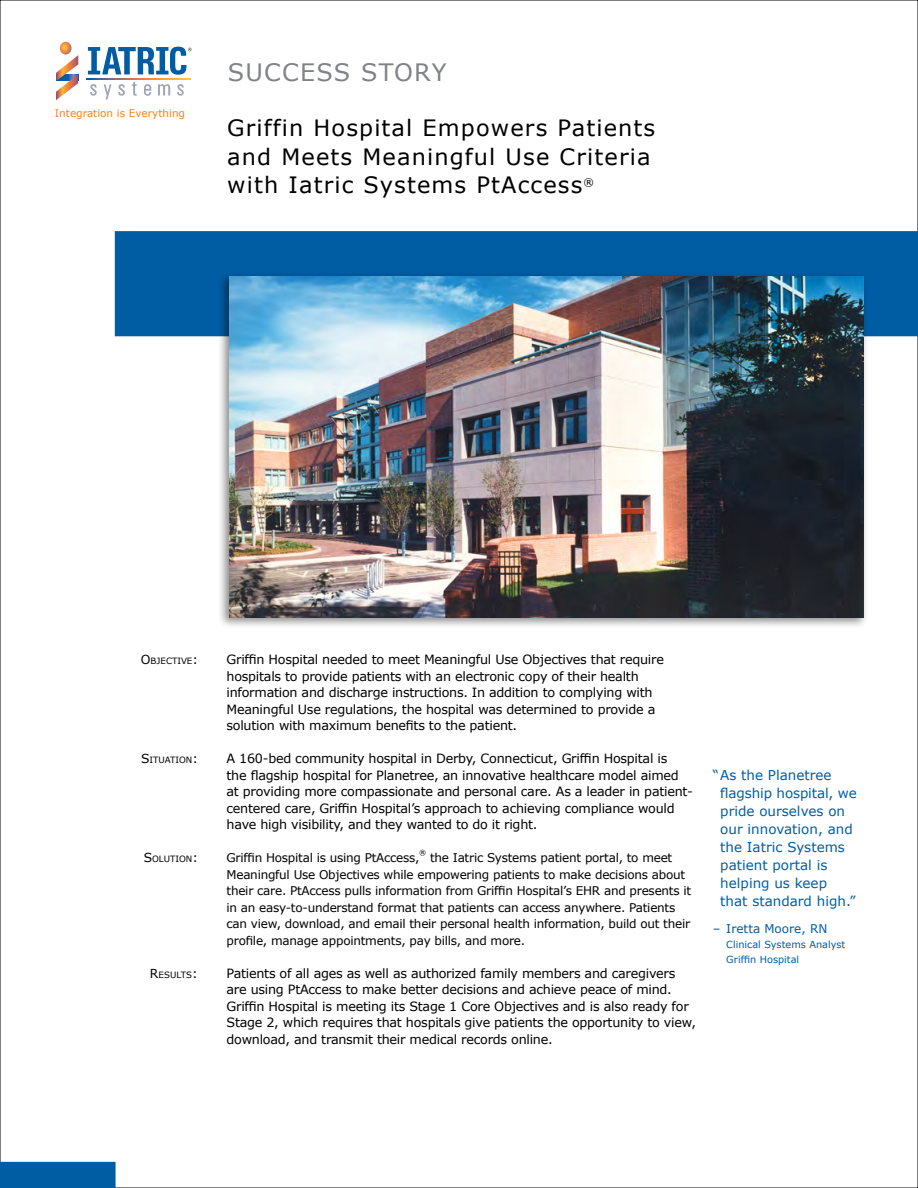
<style>
.page{position:relative;width:918px;height:1188px;background:#fff}
.page>*{position:absolute;margin:0;border:0;box-sizing:border-box;transform-origin:0 0}
.t1{font:24px "Verdana";letter-spacing:.05em;color:#808285}
.t2{font:22.5px "Verdana";letter-spacing:.05em;color:#000}
.Plain_Text{font:13.5px/18px "Verdana";color:#005da4}
.t3{font:12.75px/16.5px "Verdana";letter-spacing:-.02em;color:#000}
.t4{font:12px/16.5px "Verdana";letter-spacing:-.02em;color:#000}
.Plain_Text-2{font:12px "Verdana";color:#005da4}
.t5{font:10.5px "Verdana";color:#f58220}
.Plain_Text-3{font:9.75px/15px "Verdana";color:#005da4}
.t6{font:8.7px "Verdana";color:#000}
.t7{font:7.05px "Verdana";color:#000}
.s1{font-size:12.3px}
</style>
<div class="page">
<div style="left:116px;top:232px;width:802px;height:104px;background:#005da4"></div>
<div style="left:115px;top:231px;width:803px;height:105px;border:2px solid #005da4"></div>
<div style="left:1px;top:1163px;width:114px;height:25px;background:#005da4"></div>
<div style="left:0;top:1162px;width:116px;height:26px;border:2px solid #005da4"></div>
<div style="left:218px;top:272px;width:651px;height:358px;background:#000;opacity:.45"></div>
<img style="left:230px;top:276px;width:634px;height:342px">
<svg style="left:56px;top:42px;width:22px;height:58px"></svg>
<svg style="left:86px;top:79px;width:105px;height:1px"></svg>
<svg style="left:132px;top:81px;width:5px;height:15px"></svg>
<svg style="left:158px;top:84px;width:12px;height:11px"></svg>
<svg style="left:90px;top:84px;width:7px;height:12px"></svg>
<svg style="left:118px;top:84px;width:7px;height:12px"></svg>
<svg style="left:177px;top:84px;width:7px;height:12px"></svg>
<svg style="left:144px;top:84px;width:7px;height:12px"></svg>
<svg style="left:104px;top:84px;width:7px;height:16px"></svg>
<svg style="left:88px;top:47px;width:104px;height:28px"></svg>
<p class="t5" style="left:55px;top:106px;width:132px">Integration is Everything</p>
<p class="t1" style="left:228px;top:55px;width:220px">SUCCESS STORY</p>
<p class="t2" style="left:227px;top:113px;width:430px">Griffin Hospital Empowers Patients</p>
<p class="t2" style="left:227px;top:141px;width:425px">and Meets Meaningful Use Criteria</p>
<p class="t2" style="left:227px;top:170px;width:368px">with Iatric Systems PtAccess<sup>®</sup></p>
<p class="t6" style="left:141px;top:655px;width:59px"><span class="s1">O</span>BJECTIVE<span class="s1">:</span></p>
<p class="t3" style="left:227px;top:651px;width:439px">Griffin Hospital needed to meet Meaningful Use Objectives that require hospitals to provide patients with an electronic copy of their health information and discharge instructions. In addition to complying with Meaningful Use regulations, the hospital was determined to provide a</p>
<p class="t3" style="left:227px;top:717px;width:292px">solution with maximum benefits to the patient.</p>
<p class="t6" style="left:141px;top:754px;width:59px"><span class="s1">S</span>ITUATION<span class="s1">:</span></p>
<p class="t3" style="left:227px;top:750px;width:442px">A 160-bed community hospital in Derby, Connecticut, Griffin Hospital is</p>
<p class="t3" style="left:227px;top:767px;width:468px">the flagship hospital for Planetree, an innovative healthcare model aimed at providing more compassionate and personal care. As a leader in patient&shy;centered care, Griffin Hospital’s approach to achieving compliance would</p>
<p class="t3" style="left:227px;top:816px;width:313px">have high visibility, and they wanted to do it right.</p>
<p class="t6" style="left:144px;top:853px;width:56px"><span class="s1">S</span>OLUTION<span class="s1">:</span></p>
<p class="t4" style="left:227px;top:849px;width:194px">Griffin Hospital is using PtAccess,</p>
<p class="t7" style="left:419px;top:848px;width:8px">®</p>
<p class="t4" style="left:227px;top:849px;width:466px;text-indent:204px">the Iatric Systems patient portal, to meet<br>Meaningful Use Objectives while empowering patients to make decisions about their care. PtAccess pulls information from Griffin Hospital’s EHR and presents it</p>
<p class="t4" style="left:227px;top:899px;width:450px">in an easy-to-understand format that patients can access anywhere. Patients</p>
<p class="t4" style="left:227px;top:915px;width:465px">can view, download, and email their personal health information, build out their profile, manage appointments, pay bills, and more.</p>
<p class="t6" style="left:150px;top:969px;width:50px"><span class="s1">R</span>ESULTS<span class="s1">:</span></p>
<p class="t3" style="left:227px;top:965px;width:450px">Patients of all ages as well as authorized family members and caregivers</p>
<p class="t3" style="left:227px;top:981px;width:471px">are using PtAccess to make better decisions and achieve peace of mind.<br>Griffin Hospital is meeting its Stage 1 Core Objectives and is also ready for Stage 2, which requires that hospitals give patients the opportunity to view, download, and transmit their medical records online.</p>
<p class="Plain_Text" style="left:720px;top:766px;width:138px;text-indent:-8px">“As the Planetree flagship hospital, we pride ourselves on our innovation, and the Iatric Systems patient portal is helping us keep that standard high.”</p>
<p class="Plain_Text-2" style="left:713px;top:920px;width:116px">– Iretta Moore, RN</p>
<p class="Plain_Text-3" style="left:726px;top:937px;width:121px">Clinical Systems Analyst<br>Griffin Hospital</p>
</div>
